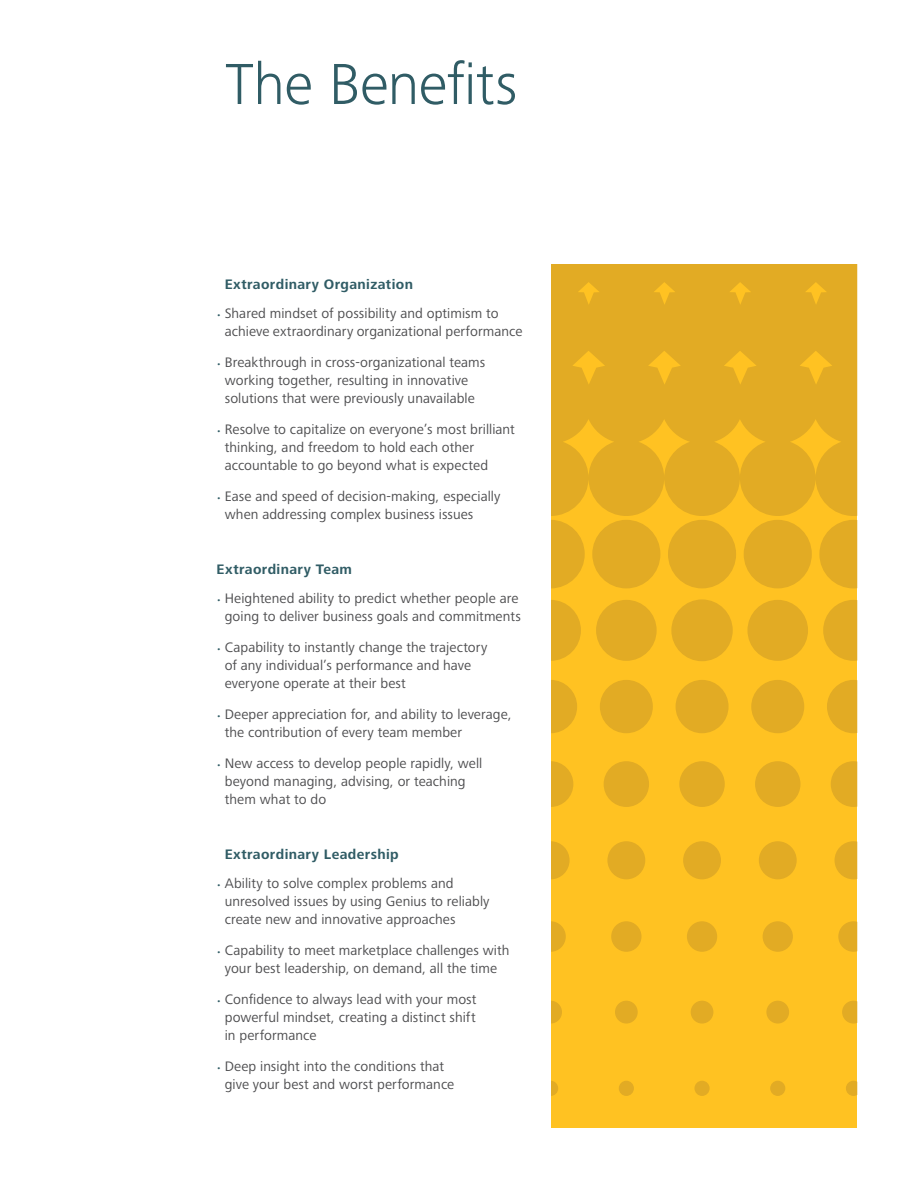
<style>
.page{position:relative;width:918px;height:1188px;background:#fff}
.page>*{position:absolute;margin:0;border:0;box-sizing:border-box;transform-origin:0 0}
.t1{font:300 60px "Frutiger Next Pro";letter-spacing:-.01em;color:#305c65}
.t2{font:14.25px/18px "Frutiger Next Pro";letter-spacing:.005em;color:#4d4d4f}
.t3{font:700 14.25px "Frutiger Next Pro";letter-spacing:.025em;color:#305c65}
.s1{font-size:9px;color:#305c65}
</style>
<div class="page">
<div style="left:552px;top:264px;width:305px;height:863px;background:#ffc222"></div>
<svg style="left:552px;top:264px;width:305px;height:832px"></svg>
<h1 class="t1" style="left:225px;top:50px;width:294px">The Benefits</h1>
<p class="t3" style="left:225px;top:277px;width:190px">Extraordinary Organization</p>
<p class="t2" style="left:225px;top:304px;width:299px;text-indent:-8px"><span class="s1">•</span> Shared mindset of possibility and optimism to achieve extraordinary organizational performance</p>
<p class="t2" style="left:225px;top:353px;width:262px;text-indent:-8px"><span class="s1">•</span> Breakthrough in cross-organizational teams working together, resulting in innovative solutions that were previously unavailable</p>
<p class="t2" style="left:225px;top:420px;width:292px;text-indent:-8px"><span class="s1">•</span> Resolve to capitalize on everyone’s most brilliant thinking, and freedom to hold each other accountable to go beyond what is expected</p>
<p class="t2" style="left:225px;top:487px;width:277px;text-indent:-8px"><span class="s1">•</span> Ease and speed of decision-making, especially when addressing complex business issues</p>
<p class="t3" style="left:217px;top:562px;width:137px">Extraordinary Team</p>
<p class="t2" style="left:217px;top:589px;width:306px;text-align:center"><span class="s1">•</span> Heightened ability to predict whether people are going to deliver business goals and commitments</p>
<p class="t2" style="left:225px;top:638px;width:264px;text-indent:-8px"><span class="s1">•</span> Capability to instantly change the trajectory of any individual’s performance and have everyone operate at their best</p>
<p class="t2" style="left:225px;top:705px;width:288px;text-indent:-8px"><span class="s1">•</span> Deeper appreciation for, and ability to leverage, the contribution of every team member</p>
<p class="t2" style="left:225px;top:754px;width:259px;text-indent:-8px"><span class="s1">•</span> New access to develop people rapidly, well beyond managing, advising, or teaching them what to do</p>
<p class="t3" style="left:225px;top:846px;width:175px">Extraordinary Leadership</p>
<p class="t2" style="left:225px;top:874px;width:266px;text-indent:-8px"><span class="s1">•</span> Ability to solve complex problems and unresolved issues by using Genius to reliably create new and innovative approaches</p>
<p class="t2" style="left:217px;top:941px;width:294px;text-align:center"><span class="s1">•</span> Capability to meet marketplace challenges with your best leadership, on demand, all the time</p>
<p class="t2" style="left:225px;top:990px;width:253px;text-align:justify;text-indent:-8px"><span class="s1">•</span> Confidence to always lead with your most powerful mindset, creating a distinct shift in performance</p>
<p class="t2" style="left:225px;top:1057px;width:231px;text-indent:-8px"><span class="s1">•</span> Deep insight into the conditions that give your best and worst performance</p>
</div>
